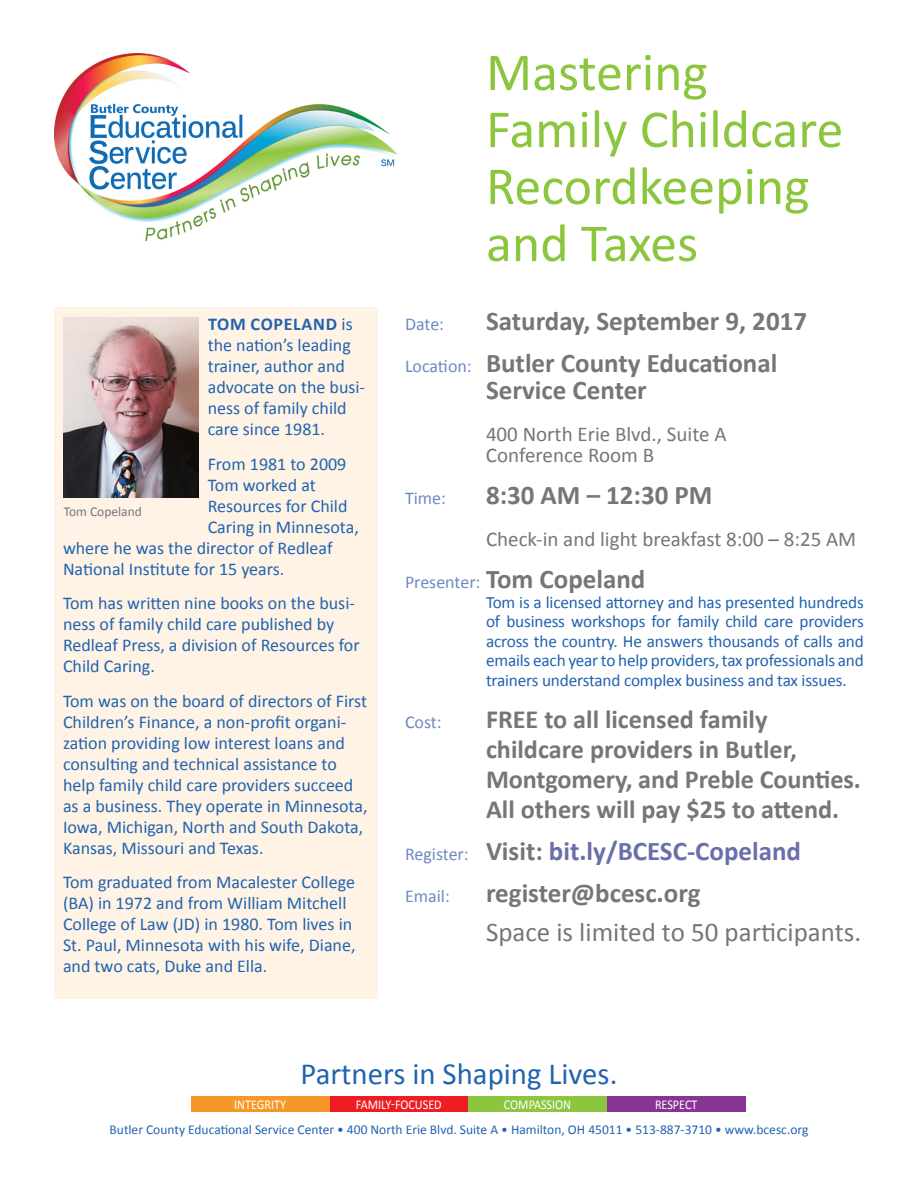
<style>
.page{position:relative;width:918px;height:1188px;background:#fff}
.page>*{position:absolute;margin:0;border:0;box-sizing:border-box;transform-origin:0 0}
.t1{font:54px "Calibri";color:#8bc63e}
.t2{font:30.75px "Calibri";color:#2163b0}
.t3{font:700 27px "Calibri";color:#757679}
.t4{font:700 27px "Calibri";color:#696fab}
.t5{font:27px "Calibri";color:#757679}
.t6{font:700 26.25px/30px "Calibri";color:#757679}
.t7{font:21px "Calibri";color:#757679}
.t8{font:18px/21px "Calibri";color:#2163b0}
.t9{font:18px "Calibri";color:#6f88c4}
.t10{font:17.25px/19.5px "Calibri";letter-spacing:-.01em;color:#2163b0;text-align:justify}
.t11{font:13.5px "Calibri";color:#2163b0}
.t12{font:13.5px "Calibri";color:#fff;scale:.9 1}
.t13{font:13.5px "Calibri";color:#757679}
.s1{font-weight:700}
.s2{font-weight:400;font-size:18px;color:#6f88c4}
.s3{color:#757679}
</style>
<div class="page">
<div style="left:329px;top:1096px;width:139px;height:15px;background:#ee1d23"></div>
<div style="left:468px;top:1096px;width:139px;height:15px;background:#8bc63e"></div>
<div style="left:607px;top:1096px;width:139px;height:15px;background:#883494"></div>
<div style="left:191px;top:1096px;width:138px;height:15px;background:#f79727"></div>
<img style="left:54px;top:54px;width:344px;height:188px">
<div style="left:54px;top:308px;width:324px;height:691px;background:#fef3e5"></div>
<img style="left:64px;top:318px;width:135px;height:180px">
<p class="t8" style="left:208px;top:313px;width:159px"><span class="s1">TOM COPELAND</span> is the nation’s leading trainer, author and advocate on the busi&shy;ness of family child care since 1981.</p>
<p class="t8" style="left:208px;top:452px;width:140px">From 1981 to 2009</p>
<p class="t8" style="left:208px;top:473px;width:110px">Tom worked at</p>
<p class="t8" style="left:208px;top:494px;width:141px">Resources for Child</p>
<p class="t8" style="left:208px;top:515px;width:153px">Caring in Minnesota,</p>
<p class="t8" style="left:63px;top:536px;width:271px">where he was the director of Redleaf</p>
<p class="t8" style="left:63px;top:557px;width:223px">National Institute for 15 years.</p>
<p class="t8" style="left:63px;top:592px;width:298px">Tom has written nine books on the busi&shy;ness of family child care published by Redleaf Press, a division of Resources for Child Caring.</p>
<p class="t8" style="left:63px;top:689px;width:306px">Tom was on the board of directors of First Children’s Finance, a non-profit organi&shy;zation providing low interest loans and consulting and technical assistance to help family child care providers succeed as a business. They operate in Minnesota, Iowa, Michigan, North and South Dakota, Kansas, Missouri and Texas.</p>
<p class="t8" style="left:63px;top:871px;width:294px">Tom graduated from Macalester College (BA) in 1972 and from William Mitchell College of Law (JD) in 1980. Tom lives in St. Paul, Minnesota with his wife, Diane, and two cats, Duke and Ella.</p>
<p class="t13" style="left:64px;top:504px;width:80px">Tom Copeland</p>
<p class="t1" style="left:486px;top:39px;width:223px">Mastering</p>
<p class="t1" style="left:486px;top:96px;width:359px">Family Childcare</p>
<p class="t1" style="left:486px;top:153px;width:325px">Recordkeeping</p>
<p class="t1" style="left:486px;top:210px;width:214px">and Taxes</p>
<p class="t9" style="left:405px;top:313px;width:41px">Date:</p>
<p class="t3" style="left:486px;top:305px;width:323px">Saturday, September 9, 2017</p>
<p class="t3" style="left:405px;top:347px;width:374px"><span class="s2">Location:</span> Butler County Educational</p>
<p class="t3" style="left:486px;top:374px;width:162px">Service Center</p>
<p class="t7" style="left:486px;top:421px;width:242px">400 North Erie Blvd., Suite A</p>
<p class="t7" style="left:486px;top:442px;width:170px">Conference Room B</p>
<p class="t9" style="left:405px;top:487px;width:43px">Time:</p>
<p class="t3" style="left:486px;top:479px;width:228px">8:30 AM – 12:30 PM</p>
<p class="t7" style="left:486px;top:526px;width:372px">Check-in and light breakfast 8:00 – 8:25 AM</p>
<p class="t3" style="left:405px;top:563px;width:242px"><span class="s2">Presenter:</span> Tom Copeland</p>
<p class="t10" style="left:486px;top:592px;width:379px">Tom is a licensed attorney and has presented hundreds of business workshops for family child care providers across the country. He answers thousands of calls and emails each year to help providers, tax professionals and trainers understand complex business and tax issues.</p>
<p class="t9" style="left:405px;top:711px;width:38px">Cost:</p>
<p class="t6" style="left:486px;top:703px;width:376px">FREE to all licensed family childcare providers in Butler,<br>Montgomery, and Preble Counties.<br>All others will pay $25 to attend.</p>
<p class="t4" style="left:405px;top:834px;width:398px"><span class="s2">Register:</span> <span class="s3">Visit:</span> bit.ly/BCESC-Copeland</p>
<p class="t9" style="left:405px;top:885px;width:46px">Email:</p>
<p class="t3" style="left:486px;top:876px;width:216px">register@bcesc.org</p>
<p class="t5" style="left:486px;top:915px;width:377px">Space is limited to 50 participants.</p>
<p class="t2" style="left:300px;top:1055px;width:318px">Partners in Shaping Lives.</p>
<p class="t12" style="left:234px;top:1096px;width:59px">INTEGRITY</p>
<p class="t12" style="left:356px;top:1096px;width:97px">FAMILY-FOCUSED</p>
<p class="t12" style="left:504px;top:1096px;width:76px">COMPASSION</p>
<p class="t12" style="left:655px;top:1096px;width:49px">RESPECT</p>
<p class="t11" style="left:110px;top:1121px;width:700px">Butler County Educational Service Center • 400 North Erie Blvd. Suite A • Hamilton, OH 45011 • 513-887-3710 • www.bcesc.org</p>
</div>
